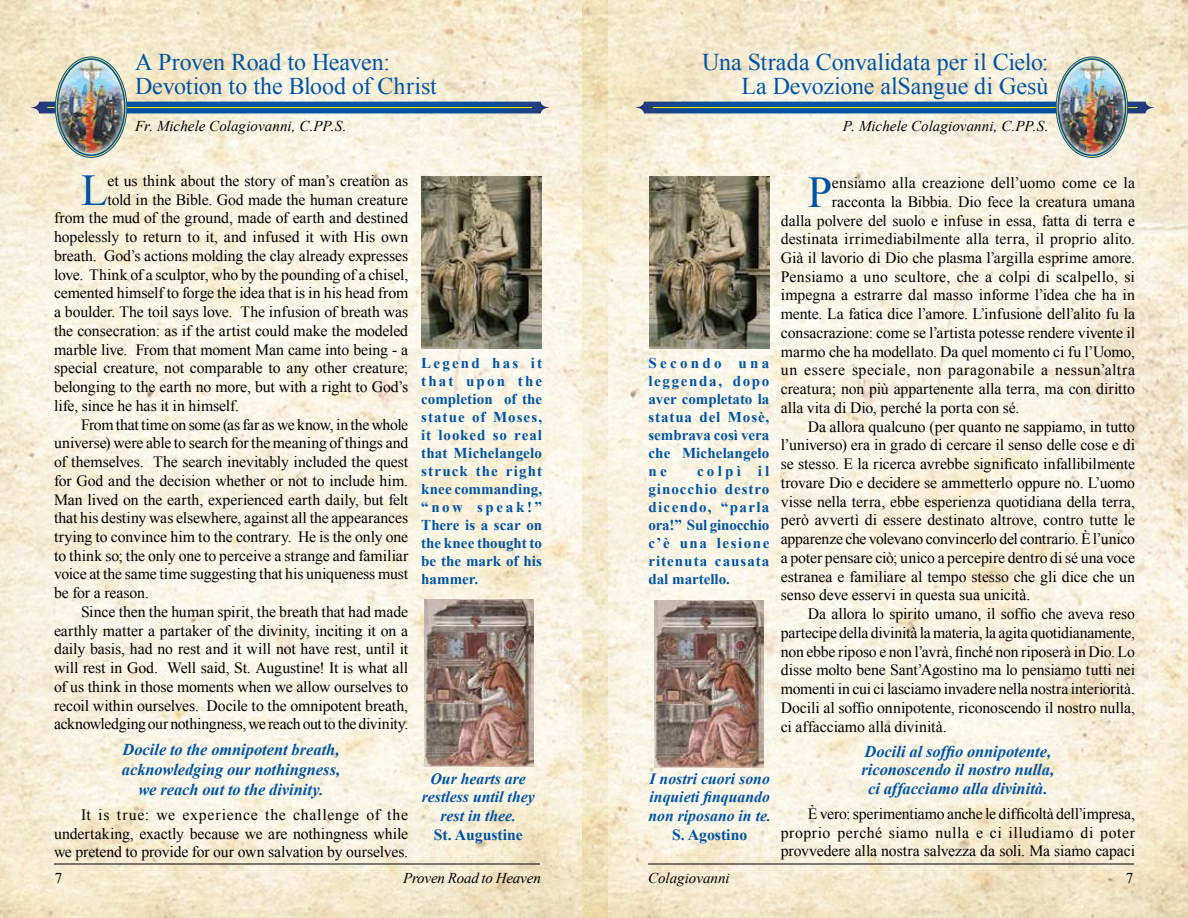
<style>
.page{position:relative;width:1188px;height:918px;background:#fff}
.page>*{position:absolute;margin:0;border:0;box-sizing:border-box;transform-origin:0 0}
.t1{font:44.1px "Times New Roman";color:#0054a6}
.t2{font:24px/24px "Times New Roman";letter-spacing:-.005em;color:#0054a6}
.t3{font:italic 700 16.5px/19.8px "Times New Roman";letter-spacing:-.005em;color:#0054a6;text-align:center}
.t4{font:15.75px/18.8px "Times New Roman";letter-spacing:-.005em;color:#000;text-align:justify}
.t5{font:italic 700 15.75px/18.8px "Times New Roman";color:#0054a6;text-align:center}
.t6{font:15.75px "Times New Roman";letter-spacing:.015em;color:#000}
.t7{font:15.75px "Times New Roman";letter-spacing:.03em;color:#000}
.t8{font:15.75px "Times New Roman";letter-spacing:-.025em;color:#000}
.t9{font:700 15.75px "Times New Roman";color:#0054a6}
.t10{font:700 15px/18px "Times New Roman";letter-spacing:.005em;color:#0054a6;text-align:justify}
.t11{font:italic 15px "Times New Roman";color:#000}
.t12{font:15px "Times New Roman";color:#000}
</style>
<div class="page">
<img style="left:0;top:0;width:582px;height:918px">
<svg style="left:29px;top:102px;width:522px;height:11px;background:#0f579f"></svg>
<hr style="left:48px;top:107px;width:484px;height:1px;background:#fff200">
<img style="left:57px;top:60px;width:68px;height:94px">
<div style="left:57px;top:60px;width:68px;height:94px;border:1px solid #fff;border-radius:50%"></div>
<hr style="left:54px;top:864px;width:486px;height:1px;background:#000">
<img style="left:421px;top:176px;width:120px;height:173px">
<img style="left:425px;top:599px;width:108px;height:167px">
<img style="left:582px;top:0;width:606px;height:918px">
<svg style="left:634px;top:102px;width:522px;height:11px;background:#0f579f"></svg>
<hr style="left:653px;top:107px;width:484px;height:1px;background:#fff200">
<img style="left:1058px;top:60px;width:68px;height:94px">
<div style="left:1058px;top:60px;width:68px;height:94px;border:1px solid #fff;border-radius:50%"></div>
<div style="left:640px;top:854px;width:502px;height:20px;background:#fff;opacity:.75"></div>
<hr style="left:648px;top:864px;width:486px;height:1px;background:#000">
<img style="left:649px;top:176px;width:120px;height:173px">
<img style="left:655px;top:601px;width:108px;height:167px">
<h2 class="t2" style="left:135px;top:50px;width:303px">A Proven Road to Heaven:<br>Devotion to the Blood of Christ</h2>
<p class="t11" style="left:135px;top:116px;width:213px">Fr. Michele Colagiovanni, C.PP.S.</p>
<h1 class="t1" style="left:81px;top:160px;width:28px">L</h1>
<p class="t4" style="left:107px;top:171px;width:302px">et us think about the story of man’s creation as</p>
<p class="t4" style="left:107px;top:190px;width:302px">told in the Bible. God made the human creature</p>
<p class="t4" style="left:54px;top:208px;width:356px">from the mud of the ground, made of earth and destined</p>
<p class="t4" style="left:54px;top:227px;width:356px">hopelessly to return to it, and infused it with His own</p>
<p class="t4" style="left:54px;top:246px;width:356px">breath. God’s actions molding the clay already expresses</p>
<p class="t4" style="left:54px;top:265px;width:356px">love. Think of a sculptor, who by the pounding of a chisel,</p>
<p class="t4" style="left:54px;top:283px;width:356px">cemented himself to forge the idea that is in his head from</p>
<p class="t4" style="left:54px;top:302px;width:356px">a boulder. The toil says love. The infusion of breath was</p>
<p class="t4" style="left:54px;top:321px;width:356px">the consecration: as if the artist could make the modeled</p>
<p class="t4" style="left:54px;top:340px;width:356px">marble live. From that moment Man came into being - a</p>
<p class="t4" style="left:54px;top:358px;width:356px">special creature, not comparable to any other creature;</p>
<p class="t4" style="left:54px;top:377px;width:356px">belonging to the earth no more, but with a right to God’s</p>
<p class="t4" style="left:54px;top:396px;width:187px">life, since he has it in himself.</p>
<p class="t8" style="left:81px;top:414px;width:329px">From that time on some (as far as we know, in the whole</p>
<p class="t4" style="left:54px;top:433px;width:356px">universe) were able to search for the meaning of things and</p>
<p class="t4" style="left:54px;top:452px;width:356px">of themselves. The search inevitably included the quest</p>
<p class="t4" style="left:54px;top:471px;width:356px">for God and the decision whether or not to include him.</p>
<p class="t4" style="left:54px;top:490px;width:356px">Man lived on the earth, experienced earth daily, but felt</p>
<p class="t4" style="left:54px;top:508px;width:356px">that his destiny was elsewhere, against all the appearances</p>
<p class="t4" style="left:54px;top:527px;width:356px">trying to convince him to the contrary. He is the only one</p>
<p class="t4" style="left:54px;top:546px;width:356px">to think so; the only one to perceive a strange and familiar</p>
<p class="t4" style="left:54px;top:565px;width:356px">voice at the same time suggesting that his uniqueness must</p>
<p class="t4" style="left:54px;top:583px;width:96px">be for a reason.</p>
<p class="t4" style="left:81px;top:602px;width:329px">Since then the human spirit, the breath that had made</p>
<p class="t4" style="left:54px;top:621px;width:356px">earthly matter a partaker of the divinity, inciting it on a</p>
<p class="t4" style="left:54px;top:640px;width:356px">daily basis, had no rest and it will not have rest, until it</p>
<p class="t4" style="left:54px;top:658px;width:356px">will rest in God. Well said, St. Augustine! It is what all</p>
<p class="t4" style="left:54px;top:677px;width:356px">of us think in those moments when we allow ourselves to</p>
<p class="t4" style="left:54px;top:696px;width:356px">recoil within ourselves. Docile to the omnipotent breath,</p>
<p class="t4" style="left:54px;top:715px;width:356px">acknowledging our nothingness, we reach out to the divinity.</p>
<p class="t3" style="left:122px;top:740px;width:220px">Docile to the omnipotent breath, acknowledging our nothingness, we reach out to the divinity.</p>
<p class="t4" style="left:54px;top:805px;width:356px;text-indent:27px">It is true: we experience the challenge of the undertaking, exactly because we are nothingness while we pretend to provide for our own salvation by ourselves.</p>
<p class="t10" style="left:421px;top:353px;width:122px">Legend has it that upon the completion of the statue of Moses, it looked so real that Michelangelo struck the right knee commanding, “now speak!” There is a scar on the knee thought to be the mark of his hammer.</p>
<p class="t5" style="left:422px;top:768px;width:114px">Our hearts are restless until they rest in thee.</p>
<p class="t9" style="left:434px;top:824px;width:91px">St. Augustine</p>
<p class="t12" style="left:55px;top:868px;width:9px">7</p>
<p class="t11" style="left:403px;top:868px;width:139px">Proven Road to Heaven</p>
<h2 class="t2" style="left:702px;top:50px;width:348px;text-align:right">Una Strada Convalidata per il Cielo:<br>La Devozione alSangue di Gesù</h2>
<p class="t11" style="left:843px;top:116px;width:207px">P. Michele Colagiovanni, C.PP.S.</p>
<p class="t10" style="left:648px;top:353px;width:122px">Secondo una leggenda, dopo aver completato la statua del Mosè, sembrava così vera che Michelangelo ne</p>
<p class="t10" style="left:648px;top:461px;width:123px;text-indent:49px">colpì il ginocchio destro dicendo, “parla ora!” Sul ginocchio c’è una lesione ritenuta causata dal martello.</p>
<p class="t5" style="left:648px;top:769px;width:124px;text-align:justify">I nostri cuori sono inquieti finquando non riposano in te.</p>
<p class="t9" style="left:672px;top:824px;width:77px">S. Agostino</p>
<h1 class="t1" style="left:808px;top:162px;width:26px">P</h1>
<p class="t6" style="left:832px;top:172px;width:305px">ensiamo alla creazione dell’uomo come ce la</p>
<p class="t4" style="left:832px;top:192px;width:305px">racconta la Bibbia. Dio fece la creatura umana</p>
<p class="t4" style="left:781px;top:211px;width:356px">dalla polvere del suolo e infuse in essa, fatta di terra e</p>
<p class="t4" style="left:781px;top:229px;width:356px">destinata irrimediabilmente alla terra, il proprio alito.</p>
<p class="t4" style="left:781px;top:248px;width:356px">Già il lavorio di Dio che plasma l’argilla esprime amore.</p>
<p class="t6" style="left:781px;top:266px;width:356px">Pensiamo a uno scultore, che a colpi di scalpello, si</p>
<p class="t4" style="left:781px;top:286px;width:356px">impegna a estrarre dal masso informe l’idea che ha in</p>
<p class="t4" style="left:781px;top:304px;width:356px">mente. La fatica dice l’amore. L’infusione dell’alito fu la</p>
<p class="t4" style="left:781px;top:323px;width:356px">consacrazione: come se l’artista potesse rendere vivente il</p>
<p class="t4" style="left:781px;top:342px;width:356px">marmo che ha modellato. Da quel momento ci fu l’Uomo,</p>
<p class="t7" style="left:781px;top:360px;width:356px">un essere speciale, non paragonabile a nessun’altra</p>
<p class="t4" style="left:781px;top:379px;width:356px">creatura; non più appartenente alla terra, ma con diritto</p>
<p class="t4" style="left:781px;top:398px;width:240px">alla vita di Dio, perché la porta con sé.</p>
<p class="t4" style="left:808px;top:417px;width:329px">Da allora qualcuno (per quanto ne sappiamo, in tutto</p>
<p class="t4" style="left:781px;top:436px;width:356px">l’universo) era in grado di cercare il senso delle cose e di</p>
<p class="t4" style="left:781px;top:454px;width:356px">se stesso. E la ricerca avrebbe significato infallibilmente</p>
<p class="t4" style="left:781px;top:473px;width:356px">trovare Dio e decidere se ammetterlo oppure no. L’uomo</p>
<p class="t4" style="left:781px;top:492px;width:356px">visse nella terra, ebbe esperienza quotidiana della terra,</p>
<p class="t4" style="left:781px;top:511px;width:356px">però avvertì di essere destinato altrove, contro tutte le</p>
<p class="t4" style="left:781px;top:529px;width:356px">apparenze che volevano convincerlo del contrario. È l’unico</p>
<p class="t4" style="left:781px;top:548px;width:356px">a poter pensare ciò; unico a percepire dentro di sé una voce</p>
<p class="t4" style="left:781px;top:567px;width:356px">estranea e familiare al tempo stesso che gli dice che un</p>
<p class="t4" style="left:781px;top:585px;width:251px">senso deve esservi in questa sua unicità.</p>
<p class="t4" style="left:808px;top:604px;width:329px">Da allora lo spirito umano, il soffio che aveva reso</p>
<p class="t4" style="left:781px;top:623px;width:356px">partecipe della divinità la materia, la agita quotidianamente,</p>
<p class="t4" style="left:781px;top:642px;width:356px">non ebbe riposo e non l’avrà, finché non riposerà in Dio. Lo</p>
<p class="t4" style="left:781px;top:660px;width:356px">disse molto bene Sant’Agostino ma lo pensiamo tutti nei</p>
<p class="t4" style="left:781px;top:679px;width:356px">momenti in cui ci lasciamo invadere nella nostra interiorità.</p>
<p class="t4" style="left:781px;top:698px;width:356px">Docili al soffio onnipotente, riconoscendo il nostro nulla,</p>
<p class="t4" style="left:781px;top:717px;width:167px">ci affacciamo alla divinità.</p>
<p class="t3" style="left:861px;top:741px;width:194px;line-height:18.8px">Docili al soffio onnipotente, riconoscendo il nostro nulla, ci affacciamo alla divinità.</p>
<p class="t4" style="left:781px;top:804px;width:356px;text-indent:27px">È vero: sperimentiamo anche le difficoltà dell’impresa, proprio perché siamo nulla e ci illudiamo di poter provvedere alla nostra salvezza da soli. Ma siamo capaci</p>
<p class="t11" style="left:648px;top:868px;width:83px">Colagiovanni</p>
<p class="t12" style="left:1126px;top:868px;width:9px">7</p>
</div>
